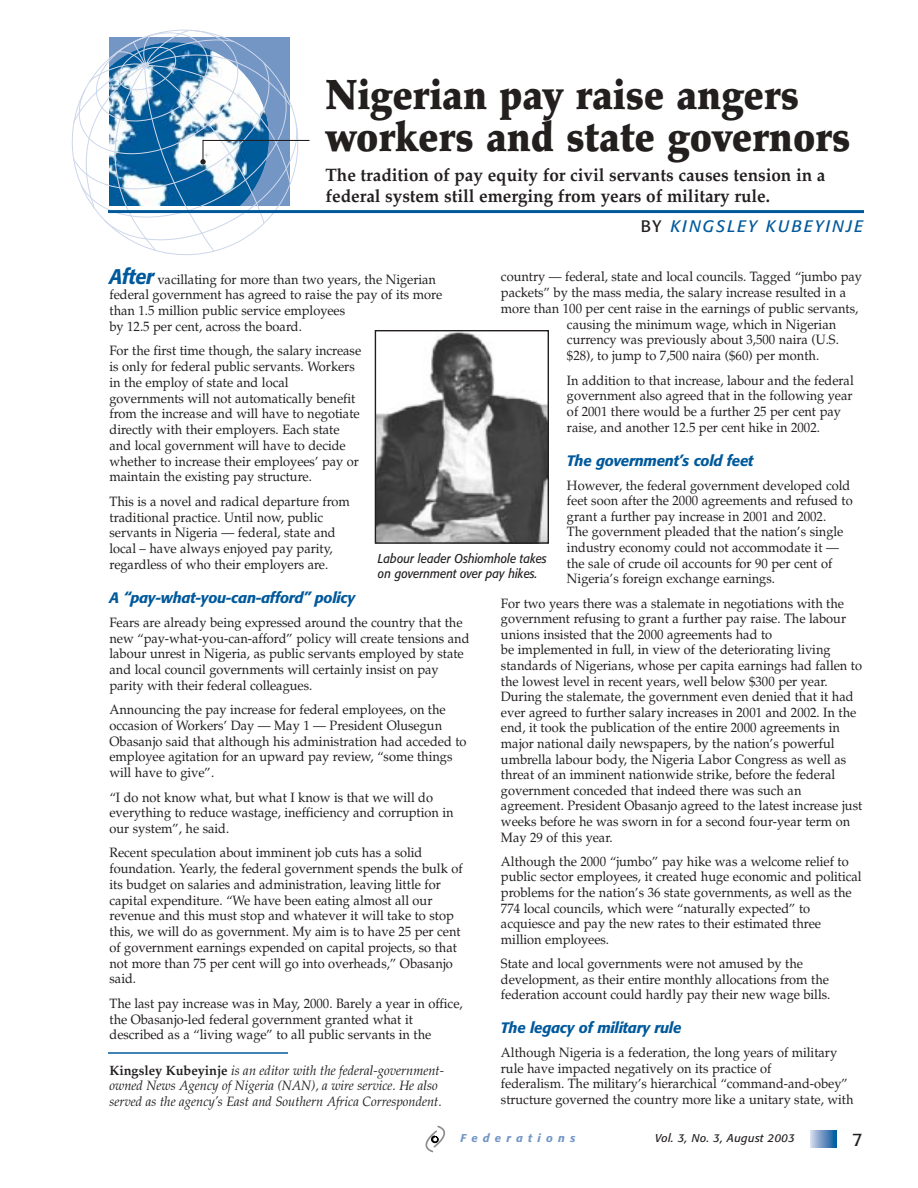
<style>
.page{position:relative;width:918px;height:1188px;background:#fff}
.page>*{position:absolute;margin:0;border:0;box-sizing:border-box;transform-origin:0 0}
.t1{font:900 42px/42px "Palatino";color:#231f1f;scale:.9 1}
.t2{font:700 18px/21px "Palatino";color:#231f1f;scale:.95 1}
.t3{font:18px "Formata";color:#231f1f}
.t4{font:italic 16.5px "Formata";letter-spacing:.115em;color:#00599b}
.t5{font:italic 500 15px "Formata";letter-spacing:-.02em;color:#00599b}
.t6{font:13.5px/15.8px "Palatino";color:#231f1f;scale:.95 1}
.t7{font:italic 13.5px/15.8px "Palatino";color:#231f1f;scale:.95 1}
.t8{font:italic 12.75px/15px "Formata";color:#231f1f;scale:.9 1}
.t9{font:italic 11.25px "Formata";letter-spacing:.03em;color:#231f1f}
.t10{font:italic 500 11.25px "Formata";letter-spacing:.465em;color:#7396c5}
.s1{font-style:normal;color:#231f1f}
.s2{font-family:"Formata";font-weight:500;font-style:italic;font-size:21px;color:#00599b}
.s3{font-weight:700;font-style:normal}
</style>
<div class="page">
<svg style="left:810px;top:1130px;width:27px;height:17px"></svg>
<svg style="left:425px;top:1125px;width:21px;height:28px"></svg>
<hr style="left:108px;top:1052px;width:180px;height:2px;background:#00599b">
<img style="left:377px;top:332px;width:170px;height:210px">
<div style="left:375px;top:330px;width:174px;height:214px;border:1px solid #231f1f"></div>
<svg style="left:71px;top:29px;width:222px;height:223px"></svg>
<hr style="left:108px;top:210px;width:756px;height:3px;background:#00599b">
<svg style="left:200px;top:159px;width:6px;height:5px"></svg>
<hr style="left:203px;top:140px;width:107px;height:1px;background:#231f1f">
<hr style="left:202px;top:140px;width:2px;height:21px;background:#231f1f">
<h1 class="t1" style="left:326px;top:78px;width:585px">Nigerian pay raise angers workers and state governors</h1>
<h2 class="t2" style="left:326px;top:166px;width:528px">The tradition of pay equity for civil servants causes tension in a federal system still emerging from years of military rule.</h2>
<p class="t4" style="left:641px;top:219px;width:224px"><span class="s1">BY</span> KINGSLEY KUBEYINJE</p>
<p class="t6" style="left:110px;top:273px;width:352px"><span class="s2">After</span> vacillating for more than two years, the Nigerian federal government has agreed to raise the pay of its more than 1.5 million public service employees<br>by 12.5 per cent, across the board.</p>
<p class="t6" style="left:110px;top:344px;width:266px">For the first time though, the salary increase is only for federal public servants. Workers in the employ of state and local governments will not automatically benefit from the increase and will have to negotiate directly with their employers. Each state and local government will have to decide whether to increase their employees’ pay or maintain the existing pay structure.</p>
<p class="t6" style="left:110px;top:495px;width:255px">This is a novel and radical departure from traditional practice. Until now, public servants in Nigeria — federal, state and local – have always enjoyed pay parity, regardless of who their employers are.</p>
<p class="t5" style="left:110px;top:591px;width:247px">A “pay-what-you-can-afford” policy</p>
<p class="t6" style="left:110px;top:616px;width:380px">Fears are already being expressed around the country that the new “pay-what-you-can-afford” policy will create tensions and labour unrest in Nigeria, as public servants employed by state and local council governments will certainly insist on pay parity with their federal colleagues.</p>
<p class="t6" style="left:110px;top:703px;width:377px">Announcing the pay increase for federal employees, on the occasion of Workers’ Day — May 1 — President Olusegun Obasanjo said that although his administration had acceded to employee agitation for an upward pay review, “some things will have to give”.</p>
<p class="t6" style="left:110px;top:791px;width:364px">“I do not know what, but what I know is that we will do everything to reduce wastage, inefficiency and corruption in our system”, he said.</p>
<p class="t6" style="left:110px;top:847px;width:373px">Recent speculation about imminent job cuts has a solid foundation. Yearly, the federal government spends the bulk of its budget on salaries and administration, leaving little for capital expenditure. “We have been eating almost all our revenue and this must stop and whatever it will take to stop this, we will do as government. My aim is to have 25 per cent of government earnings expended on capital projects, so that not more than 75 per cent will go into overheads,” Obasanjo said.</p>
<p class="t6" style="left:110px;top:997px;width:373px">The last pay increase was in May, 2000. Barely a year in office, the Obasanjo-led federal government granted what it described as a “living wage” to all public servants in the</p>
<p class="t6" style="left:501px;top:270px;width:382px">country — federal, state and local councils. Tagged “jumbo pay</p>
<p class="t6" style="left:501px;top:286px;width:365px">packets” by the mass media, the salary increase resulted in a</p>
<p class="t6" style="left:501px;top:302px;width:378px">more than 100 per cent raise in the earnings of public servants,</p>
<p class="t6" style="left:567px;top:318px;width:285px">causing the minimum wage, which in Nigerian</p>
<p class="t6" style="left:567px;top:333px;width:288px">currency was previously about 3,500 naira (U.S.</p>
<p class="t6" style="left:567px;top:349px;width:267px">$28), to jump to 7,500 naira ($60) per month.</p>
<p class="t6" style="left:567px;top:374px;width:303px">In addition to that increase, labour and the federal government also agreed that in the following year of 2001 there would be a further 25 per cent pay raise, and another 12.5 per cent hike in 2002.</p>
<p class="t5" style="left:567px;top:454px;width:188px">The government’s cold feet</p>
<p class="t6" style="left:567px;top:479px;width:302px">However, the federal government developed cold feet soon after the 2000 agreements and refused to grant a further pay increase in 2001 and 2002.<br>The government pleaded that the nation’s single industry economy could not accommodate it — the sale of crude oil accounts for 90 per cent of Nigeria’s foreign exchange earnings.</p>
<p class="t6" style="left:501px;top:597px;width:382px">For two years there was a stalemate in negotiations with the government refusing to grant a further pay raise. The labour unions insisted that the 2000 agreements had to<br>be implemented in full, in view of the deteriorating living standards of Nigerians, whose per capita earnings had fallen to the lowest level in recent years, well below $300 per year.<br>During the stalemate, the government even denied that it had ever agreed to further salary increases in 2001 and 2002. In the end, it took the publication of the entire 2000 agreements in major national daily newspapers, by the nation’s powerful umbrella labour body, the Nigeria Labor Congress as well as threat of an imminent nationwide strike, before the federal government conceded that indeed there was such an agreement. President Obasanjo agreed to the latest increase just weeks before he was sworn in for a second four-year term on May 29 of this year.</p>
<p class="t6" style="left:501px;top:855px;width:381px">Although the 2000 “jumbo” pay hike was a welcome relief to public sector employees, it created huge economic and political problems for the nation’s 36 state governments, as well as the 774 local councils, which were “naturally expected” to acquiesce and pay the new rates to their estimated three million employees.</p>
<p class="t6" style="left:501px;top:957px;width:348px">State and local governments were not amused by the development, as their entire monthly allocations from the federation account could hardly pay their new wage bills.</p>
<p class="t5" style="left:501px;top:1021px;width:182px">The legacy of military rule</p>
<p class="t6" style="left:501px;top:1046px;width:373px">Although Nigeria is a federation, the long years of military rule have impacted negatively on its practice of<br>federalism. The military’s hierarchical “command-and-obey” structure governed the country more like a unitary state, with</p>
<p class="t10" style="left:461px;top:1133px;width:116px">Federations</p>
<p class="t9" style="left:655px;top:1133px;width:141px">Vol. 3, No. 3, August 2003</p>
<p class="t8" style="left:378px;top:552px;width:189px">Labour leader Oshiomhole takes on government over pay hikes.</p>
<p class="t7" style="left:110px;top:1064px;width:354px"><span class="s3">Kingsley Kubeyinje</span> is an editor with the federal-government&shy;owned News Agency of Nigeria (NAN), a wire service. He also served as the agency’s East and Southern Africa Correspondent.</p>
<h2 class="t3" style="left:852px;top:1132px;width:12px">7</h2>
</div>
